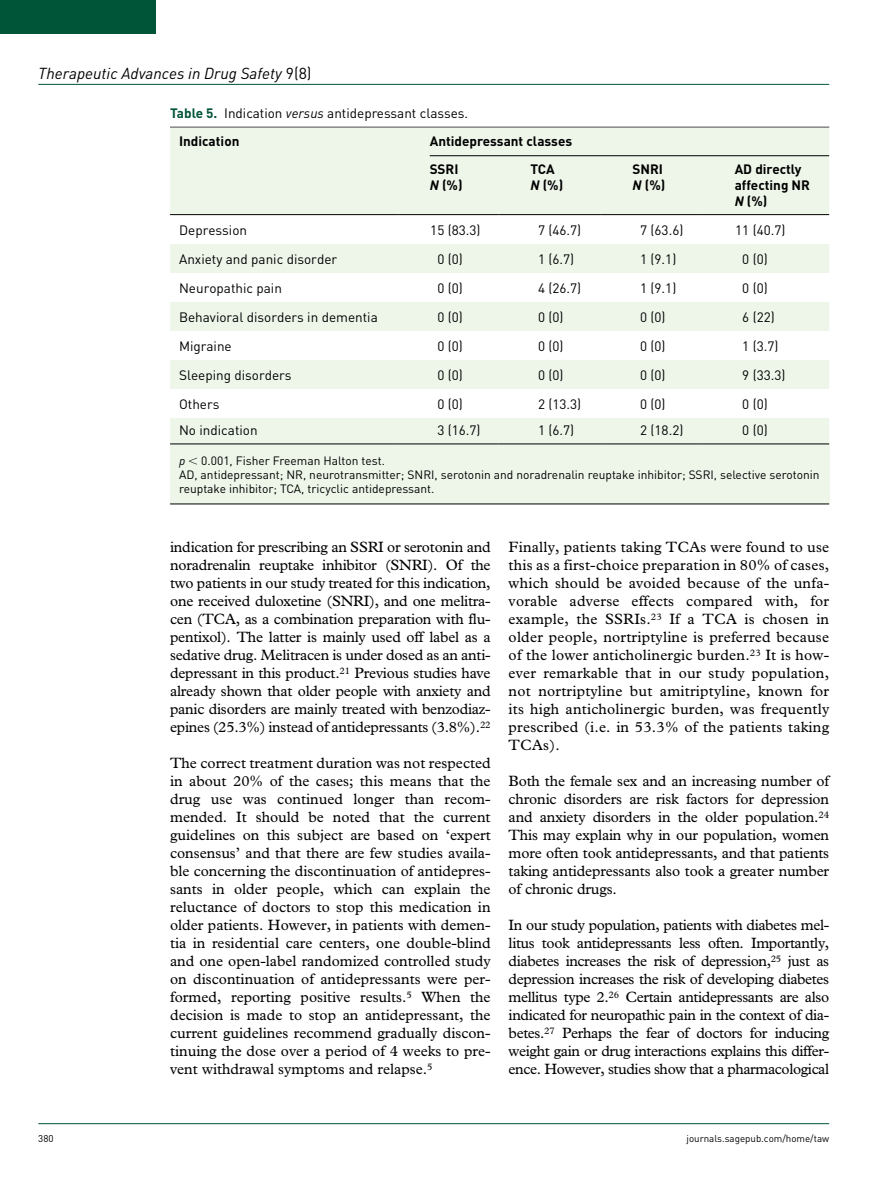
<style>
.page{position:relative;width:893px;height:1191px;background:#fff}
.page>*{position:absolute;margin:0;border:0;box-sizing:border-box;transform-origin:0 0}
.t1{font:italic 15.75px "DIN";color:#000}
.t2{font:15px/18px "Plantin Std";letter-spacing:-.01em;color:#000;text-align:justify}
.t3{font:13.5px/28.5px "DIN";color:#000}
.t4{font:700 13.5px/15.8px "DIN";color:#000}
.t5{font:12px/14.2px "DIN";color:#000}
.t6{font:italic 12px "DIN";color:#000}
.t7{font:9.75px "DIN";color:#000}
.s1{font-style:normal}
.s2{font-weight:700;color:#005437}
.s3{font-style:italic}
.s4{font-weight:700}
</style>
<div class="page">
<hr style="left:38px;top:84px;width:791px;height:1px;background:#005437">
<hr style="left:38px;top:1123px;width:791px;height:1px;background:#005437">
<div style="left:0;top:0;width:155px;height:34px;background:#005437"></div>
<div style="left:170px;top:444px;width:659px;height:60px;background:#eef6ea"></div>
<hr style="left:170px;top:127px;width:659px;height:1px;background:#000">
<hr style="left:170px;top:503px;width:659px;height:1px;background:#000">
<div style="left:170px;top:128px;width:659px;height:315px;background:#eef6ea"></div>
<svg style="left:170px;top:215px;width:659px;height:203px"></svg>
<hr style="left:170px;top:443px;width:228px;height:1px;background:#000">
<hr style="left:398px;top:443px;width:101px;height:1px;background:#000">
<hr style="left:499px;top:443px;width:102px;height:1px;background:#000">
<hr style="left:601px;top:443px;width:102px;height:1px;background:#000">
<hr style="left:703px;top:443px;width:126px;height:1px;background:#000">
<hr style="left:170px;top:214px;width:228px;height:1px;background:#000">
<hr style="left:398px;top:214px;width:101px;height:1px;background:#000">
<hr style="left:499px;top:214px;width:102px;height:1px;background:#000">
<hr style="left:601px;top:214px;width:102px;height:1px;background:#000">
<hr style="left:703px;top:214px;width:126px;height:1px;background:#000">
<hr style="left:430px;top:155px;width:399px;height:1px;background:#000">
<p class="t1" style="left:38px;top:63px;width:275px">Therapeutic Advances in Drug Safety <span class="s1">9(8)</span></p>
<p class="t3" style="left:179px;top:98px;width:291px;text-indent:-9px"><span class="s2">Table 5.</span> Indication <span class="s3">versus</span> antidepressant classes.<br><span class="s4">Indication</span></p>
<p class="t4" style="left:430px;top:127px;width:144px;line-height:27.8px">Antidepressant classes<br>SSRI</p>
<p class="t4" style="left:430px;top:176px;width:34px"><span class="s3">N</span> (%)</p>
<p class="t4" style="left:530px;top:161px;width:34px">TCA<br><span class="s3">N</span> (%)</p>
<p class="t4" style="left:633px;top:161px;width:34px">SNRI<br><span class="s3">N</span> (%)</p>
<p class="t4" style="left:735px;top:161px;width:77px">AD directly affecting NR<br><span class="s3">N</span> (%)</p>
<p class="t3" style="left:179px;top:216px;width:69px">Depression</p>
<p class="t3" style="left:430px;top:216px;width:52px">15 (83.3)</p>
<p class="t3" style="left:538px;top:216px;width:45px">7 (46.7)</p>
<p class="t3" style="left:640px;top:216px;width:45px">7 (63.6)</p>
<p class="t3" style="left:735px;top:216px;width:52px">11 (40.7)</p>
<p class="t3" style="left:179px;top:245px;width:160px">Anxiety and panic disorder</p>
<p class="t3" style="left:437px;top:245px;width:27px">0 (0)</p>
<p class="t3" style="left:538px;top:245px;width:38px">1 (6.7)</p>
<p class="t3" style="left:640px;top:245px;width:38px">1 (9.1)</p>
<p class="t3" style="left:742px;top:245px;width:27px">0 (0)</p>
<p class="t3" style="left:179px;top:274px;width:104px">Neuropathic pain</p>
<p class="t3" style="left:437px;top:274px;width:27px">0 (0)</p>
<p class="t3" style="left:538px;top:274px;width:45px">4 (26.7)</p>
<p class="t3" style="left:640px;top:274px;width:38px">1 (9.1)</p>
<p class="t3" style="left:742px;top:274px;width:27px">0 (0)</p>
<p class="t3" style="left:179px;top:302px;width:200px">Behavioral disorders in dementia</p>
<p class="t3" style="left:437px;top:302px;width:27px">0 (0)</p>
<p class="t3" style="left:538px;top:302px;width:27px">0 (0)</p>
<p class="t3" style="left:640px;top:302px;width:27px">0 (0)</p>
<p class="t3" style="left:742px;top:302px;width:34px">6 (22)</p>
<p class="t3" style="left:179px;top:331px;width:54px">Migraine</p>
<p class="t3" style="left:437px;top:331px;width:27px">0 (0)</p>
<p class="t3" style="left:538px;top:331px;width:27px">0 (0)</p>
<p class="t3" style="left:640px;top:331px;width:27px">0 (0)</p>
<p class="t3" style="left:742px;top:331px;width:38px">1 (3.7)</p>
<p class="t3" style="left:179px;top:360px;width:114px">Sleeping disorders</p>
<p class="t3" style="left:437px;top:360px;width:27px">0 (0)</p>
<p class="t3" style="left:538px;top:360px;width:27px">0 (0)</p>
<p class="t3" style="left:640px;top:360px;width:27px">0 (0)</p>
<p class="t3" style="left:742px;top:360px;width:45px">9 (33.3)</p>
<p class="t3" style="left:179px;top:389px;width:42px">Others</p>
<p class="t3" style="left:437px;top:389px;width:27px">0 (0)</p>
<p class="t3" style="left:538px;top:389px;width:45px">2 (13.3)</p>
<p class="t3" style="left:640px;top:389px;width:27px">0 (0)</p>
<p class="t3" style="left:742px;top:389px;width:27px">0 (0)</p>
<p class="t3" style="left:179px;top:415px;width:80px">No indication</p>
<p class="t3" style="left:437px;top:415px;width:45px">3 (16.7)</p>
<p class="t3" style="left:538px;top:415px;width:38px">1 (6.7)</p>
<p class="t3" style="left:640px;top:415px;width:45px">2 (18.2)</p>
<p class="t3" style="left:742px;top:415px;width:27px">0 (0)</p>
<p class="t6" style="left:179px;top:453px;width:8px">p</p>
<p class="t5" style="left:179px;top:453px;width:642px;text-indent:22px">0.001, Fisher Freeman Halton test.<br>AD, antidepressant; NR, neurotransmitter; SNRI, serotonin and noradrenalin reuptake inhibitor; SSRI, selective serotonin reuptake inhibitor; TCA, tricyclic antidepressant.</p>
<p class="t2" style="left:170px;top:538px;width:322px">indication for prescribing an SSRI or serotonin and noradrenalin reuptake inhibitor (SNRI). Of the two patients in our study treated for this indication, one received duloxetine (SNRI), and one melitra&shy;cen (TCA, as a combination preparation with flu&shy;pentixol). The latter is mainly used off label as a sedative drug. Melitracen is under dosed as an anti&shy;depressant in this product.<sup>21</sup> Previous studies have already shown that older people with anxiety and panic disorders are mainly treated with benzodiaz&shy;epines (25.3%) instead of antidepressants (3.8%).<sup>22</sup></p>
<p class="t2" style="left:170px;top:754px;width:322px">The correct treatment duration was not respected in about 20% of the cases; this means that the drug use was continued longer than recom&shy;mended. It should be noted that the current guidelines on this subject are based on ‘expert consensus’ and that there are few studies availa&shy;ble concerning the discontinuation of antidepres&shy;sants in older people, which can explain the reluctance of doctors to stop this medication in older patients. However, in patients with demen&shy;tia in residential care centers, one double-blind and one open-label randomized controlled study on discontinuation of antidepressants were per&shy;formed, reporting positive results.<sup>5</sup> When the decision is made to stop an antidepressant, the current guidelines recommend gradually discon&shy;tinuing the dose over a period of 4 weeks to pre&shy;vent withdrawal symptoms and relapse.<sup>5</sup></p>
<p class="t2" style="left:509px;top:538px;width:322px">Finally, patients taking TCAs were found to use this as a first-choice preparation in 80% of cases, which should be avoided because of the unfa&shy;vorable adverse effects compared with, for example, the SSRIs.<sup>23</sup> If a TCA is chosen in older people, nortriptyline is preferred because of the lower anticholinergic burden.<sup>23</sup> It is how&shy;ever remarkable that in our study population, not nortriptyline but amitriptyline, known for its high anticholinergic burden, was frequently prescribed (i.e. in 53.3% of the patients taking TCAs).</p>
<p class="t2" style="left:509px;top:772px;width:322px">Both the female sex and an increasing number of chronic disorders are risk factors for depression and anxiety disorders in the older population.<sup>24<br></sup>This may explain why in our population, women more often took antidepressants, and that patients taking antidepressants also took a greater number of chronic drugs.</p>
<p class="t2" style="left:509px;top:916px;width:322px">In our study population, patients with diabetes mel&shy;litus took antidepressants less often. Importantly, diabetes increases the risk of depression,<sup>25</sup> just as depression increases the risk of developing diabetes mellitus type 2.<sup>26</sup> Certain antidepressants are also indicated for neuropathic pain in the context of dia&shy;betes.<sup>27</sup> Perhaps the fear of doctors for inducing weight gain or drug interactions explains this differ&shy;ence. However, studies show that a pharmacological</p>
<p class="t7" style="left:38px;top:1132px;width:17px">380</p>
<p class="t7" style="left:687px;top:1132px;width:144px">journals.sagepub.com/home/taw</p>
</div>
